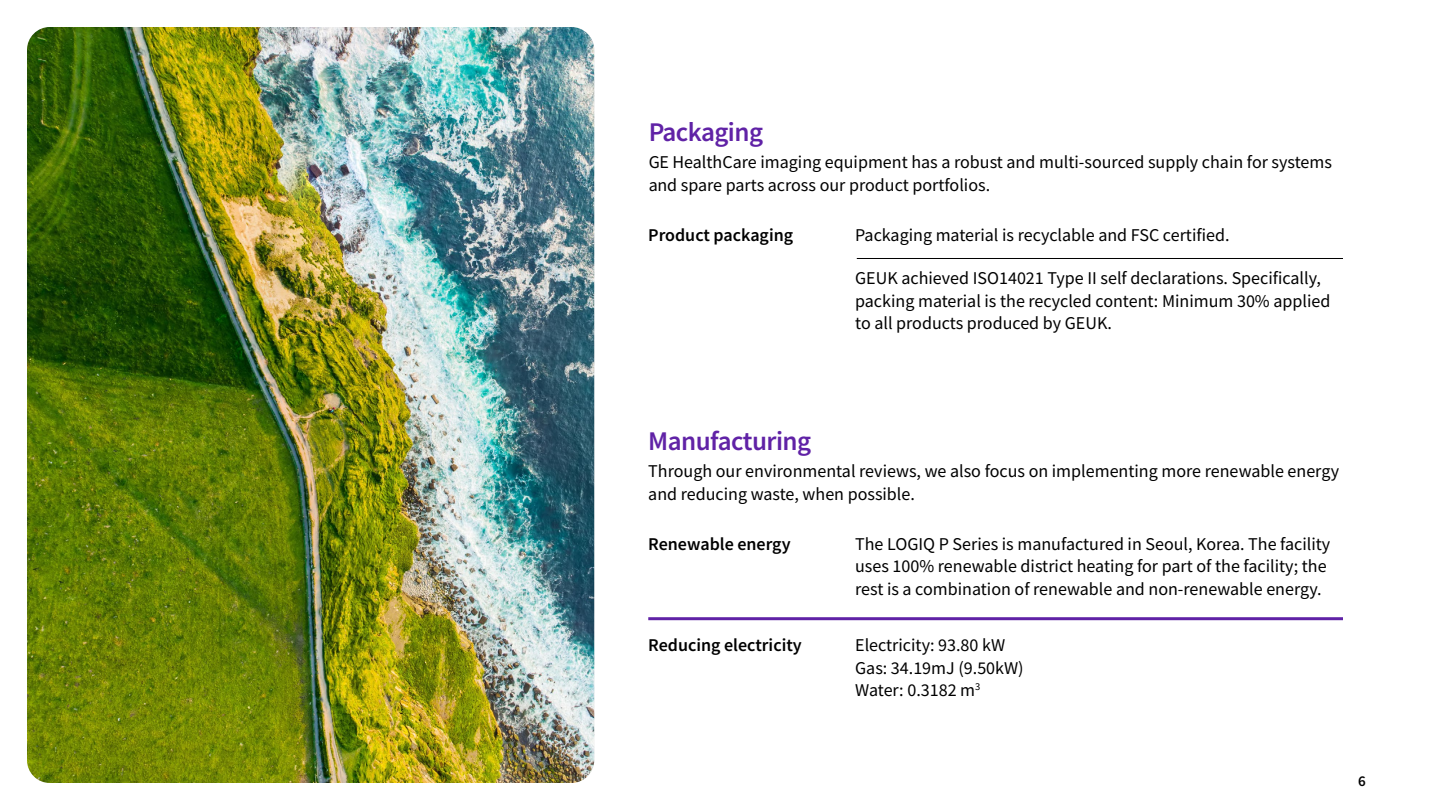
<style>
.page{position:relative;width:1437px;height:810px;background:#fff}
.page>*{position:absolute;margin:0;border:0;box-sizing:border-box;transform-origin:0 0}
.t1{font:600 27px "Source Sans Pro";letter-spacing:-.02em;color:#6022a6}
.t2{font:18px/22.5px "Source Sans Pro";color:#000}
.t3{font:600 18px "Source Sans Pro";color:#000}
.t4{font:600 15px "Source Sans Pro";color:#000}
</style>
<div class="page">
<img style="left:27px;top:27px;width:567px;height:756px">
<hr style="left:856px;top:258px;width:486px;height:1px;background:#000">
<hr style="left:648px;top:617px;width:694px;height:3px;background:#6022a6">
<h1 class="t1" style="left:648px;top:115px;width:116px">Packaging</h1>
<p class="t2" style="left:648px;top:151px;width:685px">GE HealthCare imaging equipment has a robust and multi-sourced supply chain for systems and spare parts across our product portfolios.</p>
<p class="t3" style="left:648px;top:223px;width:146px">Product packaging</p>
<p class="t2" style="left:855px;top:224px;width:376px">Packaging material is recyclable and FSC certified.</p>
<p class="t2" style="left:855px;top:267px;width:477px">GEUK achieved ISO14021 Type II self declarations. Specifically, packing material is the recycled content: Minimum 30% applied to all products produced by GEUK.</p>
<h1 class="t1" style="left:648px;top:423px;width:164px">Manufacturing</h1>
<p class="t2" style="left:648px;top:460px;width:692px">Through our environmental reviews, we also focus on implementing more renewable energy and reducing waste, when possible.</p>
<p class="t3" style="left:648px;top:532px;width:144px">Renewable energy</p>
<p class="t2" style="left:855px;top:533px;width:476px">The LOGIQ P Series is manufactured in Seoul, Korea. The facility uses 100% renewable district heating for part of the facility; the rest is a combination of renewable and non-renewable energy.</p>
<p class="t3" style="left:648px;top:634px;width:155px">Reducing electricity</p>
<p class="t2" style="left:855px;top:634px;width:170px">Electricity: 93.80 kW<br>Gas: 34.19mJ (9.50kW)<br>Water: 0.3182 m<sup>3</sup></p>
<p class="t4" style="left:1357px;top:771px;width:9px">6</p>
</div>
